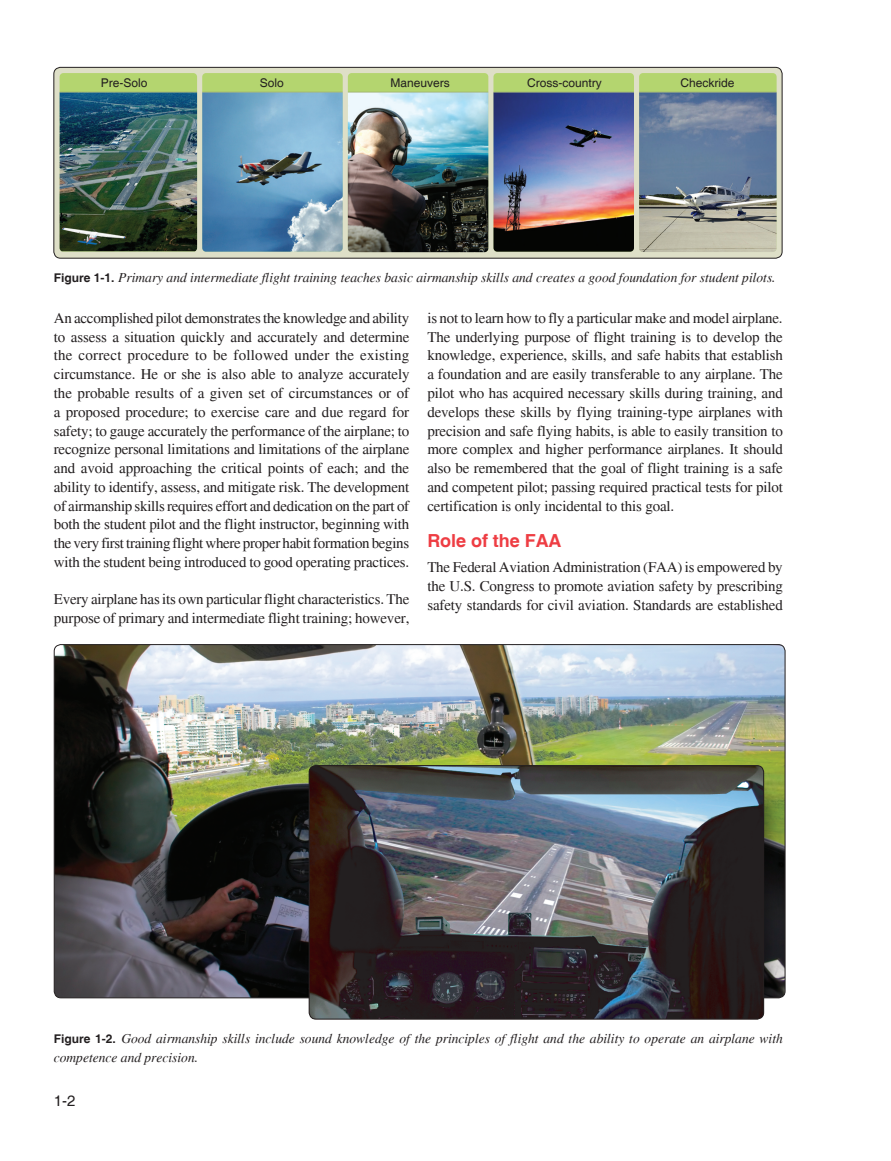
<style>
.page{position:relative;width:891px;height:1161px;background:#fff}
.page>*{position:absolute;margin:0;border:0;box-sizing:border-box;transform-origin:0 0}
.t1{font:700 18px "Helvetica";letter-spacing:-.005em;color:#ee3d43}
.t2{font:15px/18.8px "Times";letter-spacing:-.01em;color:#231f20;text-align:justify}
.t3{font:15px "Helvetica";color:#231f20}
.t4{font:italic 13.5px/18.8px "Times";color:#231f20}
.t5{font:12px "Helvetica";color:#231f20}
.s1{font-family:"Helvetica";font-weight:700;font-style:normal;font-size:12px}
</style>
<div class="page">
<img style="left:54px;top:644px;width:731px;height:354px">
<img style="left:236px;top:708px;width:549px;height:290px">
<img style="left:309px;top:765px;width:455px;height:254px">
<div style="left:309px;top:765px;width:455px;height:254px;border:1px solid #231f20;border-radius:7px"></div>
<div style="left:54px;top:67px;width:728px;height:191px;background:#dedfc7"></div>
<img style="left:60px;top:73px;width:717px;height:179px">
<div style="left:53px;top:67px;width:729px;height:192px;border:1px solid #231f20;border-radius:7px"></div>
<p class="t5" style="left:101px;top:76px;width:48px">Pre-Solo</p>
<p class="t5" style="left:260px;top:76px;width:26px">Solo</p>
<p class="t5" style="left:391px;top:76px;width:61px">Maneuvers</p>
<p class="t5" style="left:527px;top:76px;width:76px">Cross-country</p>
<p class="t5" style="left:680px;top:76px;width:56px">Checkride</p>
<p class="t4" style="left:54px;top:269px;width:723px"><span class="s1">Figure 1-1.</span> Primary and intermediate flight training teaches basic airmanship skills and creates a good foundation for student pilots.</p>
<p class="t2" style="left:54px;top:309px;width:357px">An accomplished pilot demonstrates the knowledge and ability to assess a situation quickly and accurately and determine the correct procedure to be followed under the existing circumstance. He or she is also able to analyze accurately the probable results of a given set of circumstances or of a proposed procedure; to exercise care and due regard for safety; to gauge accurately the performance of the airplane; to recognize personal limitations and limitations of the airplane and avoid approaching the critical points of each; and the ability to identify, assess, and mitigate risk. The development of airmanship skills requires effort and dedication on the part of both the student pilot and the flight instructor, beginning with the very first training flight where proper habit formation begins with the student being introduced to good operating practices.</p>
<p class="t2" style="left:54px;top:590px;width:357px">Every airplane has its own particular flight characteristics. The purpose of primary and intermediate flight training; however,</p>
<p class="t2" style="left:427px;top:309px;width:357px">is not to learn how to fly a particular make and model airplane.<br>The underlying purpose of flight training is to develop the knowledge, experience, skills, and safe habits that establish a foundation and are easily transferable to any airplane. The pilot who has acquired necessary skills during training, and develops these skills by flying training-type airplanes with precision and safe flying habits, is able to easily transition to more complex and higher performance airplanes. It should also be remembered that the goal of flight training is a safe and competent pilot; passing required practical tests for pilot certification is only incidental to this goal.</p>
<p class="t1" style="left:427px;top:530px;width:136px">Role of the FAA</p>
<p class="t2" style="left:427px;top:558px;width:357px">The Federal Aviation Administration (FAA) is empowered by the U.S. Congress to promote aviation safety by prescribing safety standards for civil aviation. Standards are established</p>
<p class="t4" style="left:54px;top:1029px;width:731px"><span class="s1">Figure 1-2.</span> Good airmanship skills include sound knowledge of the principles of flight and the ability to operate an airplane with competence and precision.</p>
<p class="t3" style="left:54px;top:1092px;width:23px">1-2</p>
</div>
